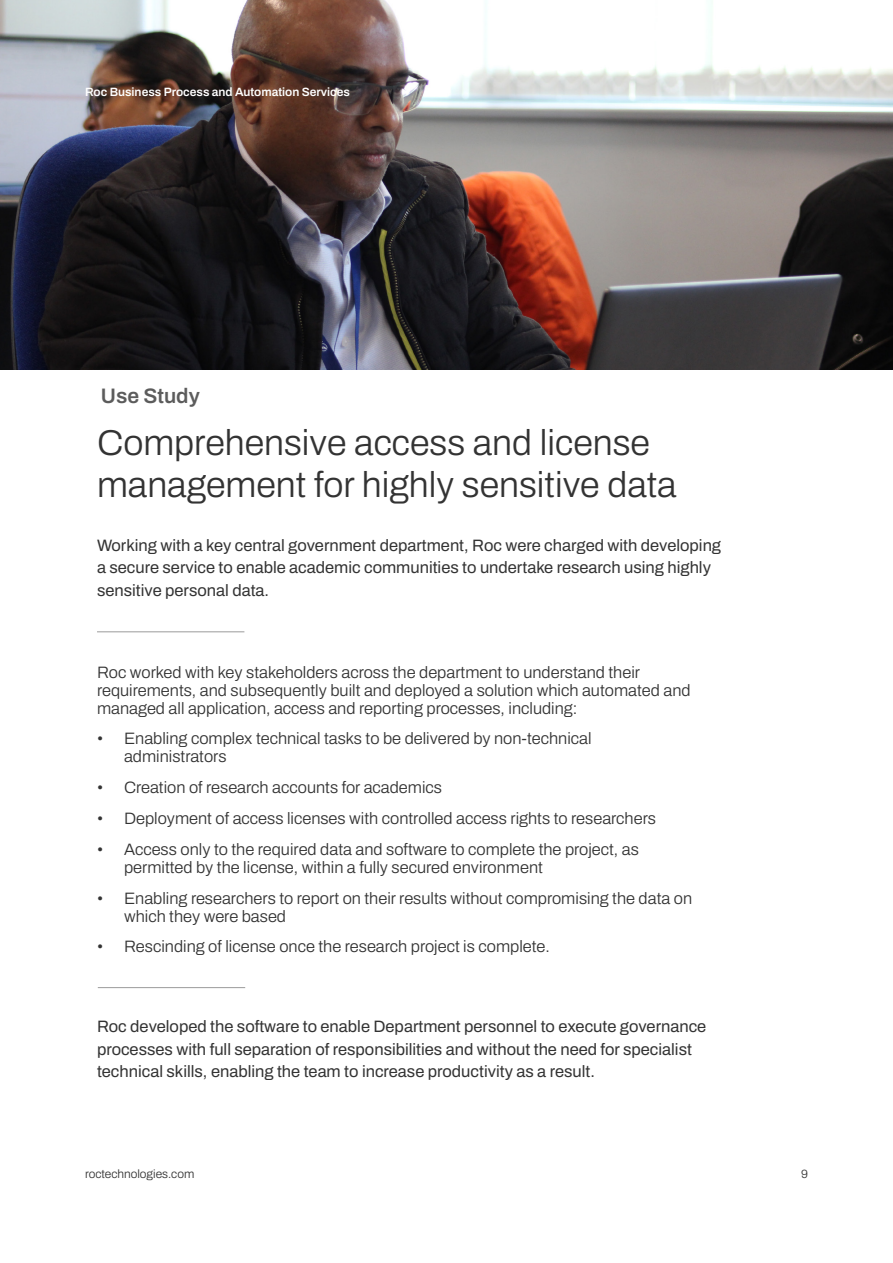
<style>
.page{position:relative;width:893px;height:1263px;background:#fff}
.page>*{position:absolute;margin:0;border:0;box-sizing:border-box;transform-origin:0 0}
.t1{font:300 36px/42px "Archivo";color:#333}
.t2{font:600 21px "Archivo";color:#5c5c5c}
.t3{font:300 16.5px/18px "Archivo";color:#333}
.t4{font:16.5px/22.5px "Archivo";color:#333}
.t5{font:600 12px "Archivo";color:#fff}
.t6{font:300 12px "Archivo";color:#333}
</style>
<div class="page">
<img style="left:0;top:0;width:893px;height:370px">
<hr style="left:97px;top:631px;width:147px;height:1px;background:#333">
<hr style="left:98px;top:987px;width:147px;height:1px;background:#333">
<p class="t5" style="left:85px;top:82px;width:266px">Roc Business Process and Automation Services</p>
<p class="t2" style="left:101px;top:380px;width:100px">Use Study</p>
<p class="t1" style="left:97px;top:422px;width:581px">Comprehensive access and license management for highly sensitive data</p>
<p class="t4" style="left:97px;top:534px;width:626px">Working with a key central government department, Roc were charged with developing a secure service to enable academic communities to undertake research using highly sensitive personal data.</p>
<p class="t3" style="left:97px;top:663px;width:595px">Roc worked with key stakeholders across the department to understand their requirements, and subsequently built and deployed a solution which automated and managed all application, access and reporting processes, including:</p>
<p class="t3" style="left:124px;top:730px;width:469px;text-indent:-27px">• Enabling complex technical tasks to be delivered by non-technical administrators</p>
<p class="t3" style="left:97px;top:778px;width:347px">• Creation of research accounts for academics</p>
<p class="t3" style="left:97px;top:809px;width:561px">• Deployment of access licenses with controlled access rights to researchers</p>
<p class="t3" style="left:124px;top:840px;width:516px;text-indent:-27px">• Access only to the required data and software to complete the project, as permitted by the license, within a fully secured environment</p>
<p class="t3" style="left:124px;top:889px;width:570px;text-indent:-27px">• Enabling researchers to report on their results without compromising the data on which they were based</p>
<p class="t3" style="left:97px;top:937px;width:454px">• Rescinding of license once the research project is complete.</p>
<p class="t4" style="left:97px;top:1015px;width:611px">Roc developed the software to enable Department personnel to execute governance processes with full separation of responsibilities and without the need for specialist technical skills, enabling the team to increase productivity as a result.</p>
<p class="t6" style="left:85px;top:1165px;width:111px">roctechnologies.com</p>
<p class="t6" style="left:801px;top:1165px;width:8px">9</p>
</div>
